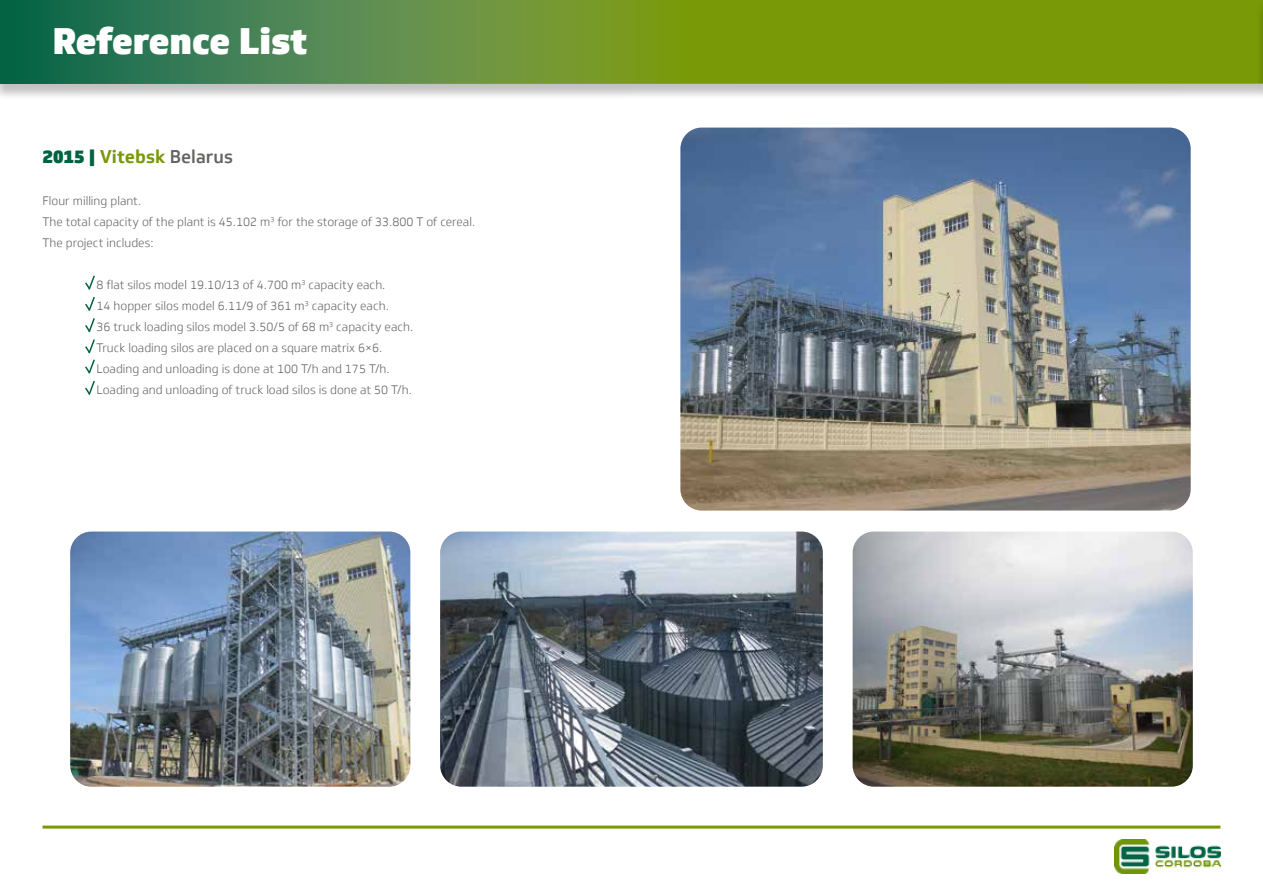
<style>
.page{position:relative;width:1263px;height:893px;background:#fff}
.page>*{position:absolute;margin:0;border:0;box-sizing:border-box;transform-origin:0 0}
.t1{font:900 36px "Soleto";letter-spacing:-.01em;color:#fff}
.t2{font:700 18px "Soleto";color:#789904}
.t3{font:300 12px/21px "Soleto";color:#636362}
.s1{font-weight:900;color:#006241}
.s2{font-weight:500;color:#636362}
</style>
<div class="page">
<div style="left:0;top:0;width:1263px;height:101px;background:#000;opacity:.25"></div>
<svg style="left:0;top:0;width:1255px;height:84px;background:#628f28"></svg>
<svg style="left:85px;top:275px;width:10px;height:120px"></svg>
<hr style="left:43px;top:826px;width:1177px;height:3px;background:#789904">
<img style="left:1114px;top:840px;width:106px;height:34px">
<img style="left:70px;top:531px;width:340px;height:256px">
<img style="left:853px;top:531px;width:340px;height:256px">
<img style="left:440px;top:531px;width:383px;height:256px">
<img style="left:680px;top:128px;width:511px;height:383px">
<div style="left:1255px;top:0;width:8px;height:101px;background:#000;opacity:.25"></div>
<svg style="left:1262px;top:0;width:1px;height:84px"></svg>
<h1 class="t1" style="left:53px;top:18px;width:256px">Reference List</h1>
<h2 class="t2" style="left:43px;top:145px;width:192px"><span class="s1">2015 |</span> Vitebsk <span class="s2">Belarus</span></h2>
<p class="t3" style="left:43px;top:190px;width:434px">Flour milling plant.<br>The total capacity of the plant is 45.102 m<sup>3</sup> for the storage of 33.800 T of cereal.<br>The project includes:</p>
<p class="t3" style="left:97px;top:274px;width:318px">8 flat silos model 19.10/13 of 4.700 m<sup>3</sup> capacity each.<br>14 hopper silos model 6.11/9 of 361 m<sup>3</sup> capacity each.<br>36 truck loading silos model 3.50/5 of 68 m<sup>3</sup> capacity each.<br>Truck loading silos are placed on a square matrix 6×6.<br>Loading and unloading is done at 100 T/h and 175 T/h.<br>Loading and unloading of truck load silos is done at 50 T/h.</p>
</div>
